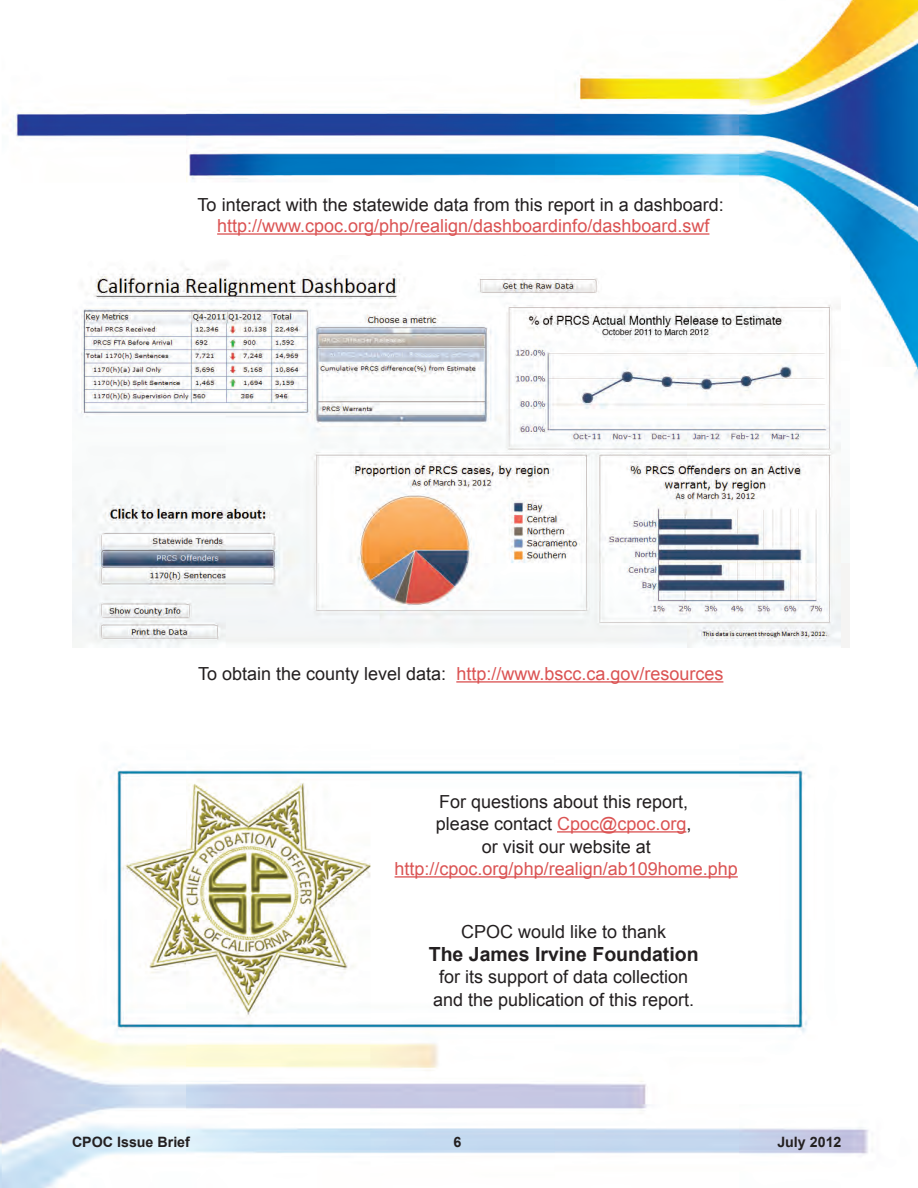
<style>
.page{position:relative;width:918px;height:1188px;background:#fff}
.page>*{position:absolute;margin:0;border:0;box-sizing:border-box;transform-origin:0 0}
.t1{font:700 19.5px "Arial";color:#231f20}
.Body{font:18px "Arial";color:#231f20}
.Body-2{font:18px "Arial";color:#db5353}
.t2{font:700 14.25px "Arial";color:#231f20}
.s1{color:#231f20}
.s2{color:#db5353}
</style>
<div class="page">
<img style="left:0;top:0;width:918px;height:1188px">
<hr style="left:557px;top:831px;width:129px;height:2px;background:#db5353">
<hr style="left:395px;top:876px;width:343px;height:2px;background:#db5353">
<hr style="left:217px;top:233px;width:492px;height:2px;background:#db5353">
<hr style="left:456px;top:681px;width:267px;height:2px;background:#db5353">
<img style="left:72px;top:256px;width:777px;height:391px">
<p class="Body" style="left:198px;top:195px;width:528px">To interact with the statewide data from this report in a dashboard:</p>
<p class="Body-2" style="left:217px;top:216px;width:494px">http://www.cpoc.org/php/realign/dashboardinfo/dashboard.swf</p>
<p class="Body-2" style="left:198px;top:664px;width:527px"><span class="s1">To obtain the county level data:</span> http://www.bscc.ca.gov/resources</p>
<p class="Body" style="left:439px;top:791px;width:251px">For questions about this report,</p>
<p class="Body" style="left:436px;top:814px;width:257px">please contact <span class="s2">Cpoc@cpoc.org</span>,</p>
<p class="Body" style="left:482px;top:836px;width:171px">or visit our website at</p>
<p class="Body-2" style="left:395px;top:859px;width:345px">http://cpoc.org/php/realign/ab109home.php</p>
<p class="Body" style="left:461px;top:922px;width:207px">CPOC would like to thank</p>
<p class="t1" style="left:429px;top:943px;width:271px">The James Irvine Foundation</p>
<p class="Body" style="left:439px;top:967px;width:251px">for its support of data collection</p>
<p class="Body" style="left:433px;top:989px;width:263px">and the publication of this report.</p>
<p class="t2" style="left:72px;top:1134px;width:119px">CPOC Issue Brief</p>
<p class="t2" style="left:454px;top:1134px;width:9px">6</p>
<p class="t2" style="left:777px;top:1134px;width:66px">July 2012</p>
</div>
